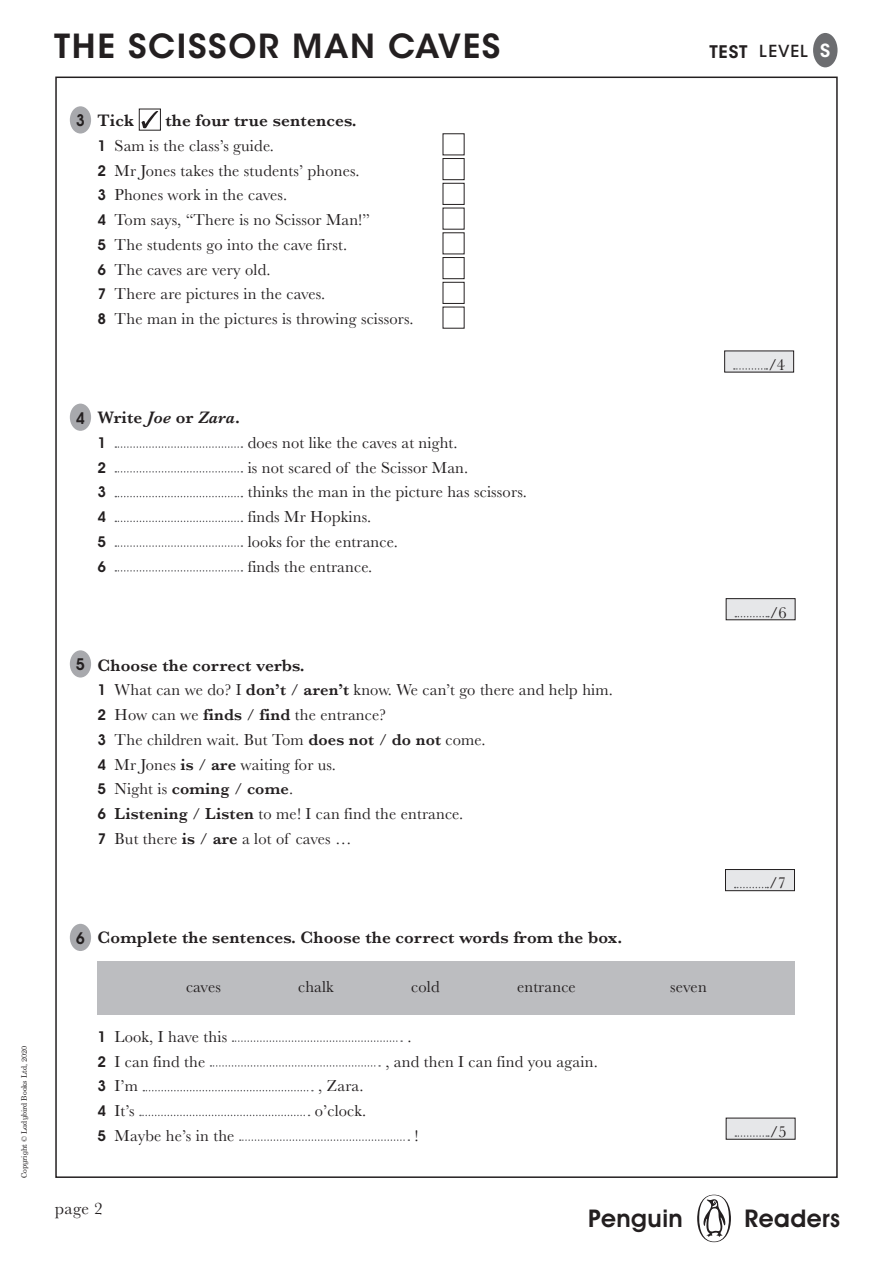
<style>
.page{position:relative;width:893px;height:1263px;background:#fff}
.page>*{position:absolute;margin:0;border:0;box-sizing:border-box;transform-origin:0 0}
.t1{font:600 33px "ITC Avant Garde Std";letter-spacing:.05em;color:#231f20}
.t2{font:600 24.6px "Avant Garde IT Cby BT";letter-spacing:.02em;color:#231f20}
.t3{font:600 18px "ITC Avant Garde Std";color:#fff}
._05b_HEADING{font:600 17.25px "Baskerville";letter-spacing:.01em;color:#231f20}
.t4{font:17.25px "Baskerville";color:#231f20}
._05_BODY{font:16.5px "Baskerville";letter-spacing:.01em;color:#231f20}
._05_BODY-2{font:600 16.5px "Baskerville";letter-spacing:.01em;color:#231f20}
.t5{font:500 16.5px "ITC Avant Garde Std";letter-spacing:.05em;color:#231f20}
.BODY_TEXT{font:16.5px "Baskerville";color:#231f20}
.BODY_TEXT-2{font:600 16.5px "Avant Garde IT Cby BT";color:#231f20;scale:.96 1}
._05_BODY-3{font:600 15px "Avant Garde IT Cby BT";color:#231f20}
.t6{font:7.5px "Century Schlbk Penguin Inf";color:#231f20}
.s1{font-weight:600;font-size:17.25px}
.s2{font-family:"Avant Garde IT Cby BT";font-weight:600;font-size:15px}
.s3{font-style:italic}
.s4{font-weight:600}
.s5{font-family:"Avant Garde IT Cby BT";font-size:15px}
.s6{font-weight:400}
</style>
<div class="page">
<div style="left:697px;top:1195px;width:34px;height:47px;background:#231f20;border-radius:50%"></div>
<svg style="left:699px;top:1195px;width:30px;height:46px"></svg>
<div style="left:813px;top:33px;width:24px;height:34px;background:#6c6d70;border-radius:50%"></div>
<div style="left:98px;top:961px;width:697px;height:54px;background:#bcbdc0"></div>
<div style="left:139px;top:109px;width:22px;height:22px;border:1px solid #231f20"></div>
<svg style="left:141px;top:111px;width:17px;height:17px"></svg>
<div style="left:443px;top:133px;width:21px;height:22px;border:1px solid #231f20"></div>
<div style="left:443px;top:158px;width:21px;height:22px;border:1px solid #231f20"></div>
<div style="left:443px;top:183px;width:21px;height:22px;border:1px solid #231f20"></div>
<div style="left:443px;top:257px;width:21px;height:22px;border:1px solid #231f20"></div>
<div style="left:443px;top:282px;width:21px;height:22px;border:1px solid #231f20"></div>
<svg style="left:115px;top:446px;width:127px;height:2px"></svg>
<svg style="left:115px;top:471px;width:127px;height:2px"></svg>
<svg style="left:115px;top:496px;width:127px;height:1px"></svg>
<svg style="left:115px;top:521px;width:127px;height:1px"></svg>
<svg style="left:115px;top:545px;width:127px;height:2px"></svg>
<svg style="left:115px;top:570px;width:127px;height:2px"></svg>
<svg style="left:233px;top:1040px;width:169px;height:2px"></svg>
<svg style="left:210px;top:1065px;width:170px;height:2px"></svg>
<svg style="left:143px;top:1090px;width:170px;height:1px"></svg>
<svg style="left:140px;top:1115px;width:170px;height:1px"></svg>
<svg style="left:240px;top:1139px;width:169px;height:2px"></svg>
<div style="left:70px;top:106px;width:21px;height:28px;background:#a8a9ad;border-radius:50%"></div>
<div style="left:70px;top:404px;width:21px;height:27px;background:#a8a9ad;border-radius:50%"></div>
<div style="left:70px;top:650px;width:21px;height:27px;background:#a8a9ad;border-radius:50%"></div>
<div style="left:70px;top:924px;width:21px;height:27px;background:#a8a9ad;border-radius:50%"></div>
<div style="left:725px;top:351px;width:69px;height:21px;background:#e6e7e9"></div>
<svg style="left:734px;top:368px;width:33px;height:2px"></svg>
<div style="left:726px;top:599px;width:69px;height:21px;background:#e6e7e9"></div>
<div style="left:726px;top:598px;width:69px;height:22px;border:1px solid #231f20"></div>
<svg style="left:735px;top:616px;width:34px;height:1px"></svg>
<div style="left:725px;top:869px;width:69px;height:22px;background:#e6e7e9"></div>
<div style="left:725px;top:869px;width:70px;height:22px;border:1px solid #231f20"></div>
<svg style="left:735px;top:887px;width:33px;height:1px"></svg>
<div style="left:726px;top:1118px;width:69px;height:21px;background:#e6e7e9"></div>
<svg style="left:735px;top:1135px;width:34px;height:2px"></svg>
<p class="t6" style="left:19px;top:1178px;width:134px;rotate:-90deg">Copyright © Ladybird Books Ltd, 2020</p>
<h1 class="t1" style="left:54px;top:25px;width:448px">THE SCISSOR MAN CAVES</h1>
<p class="t3" style="left:820px;top:39px;width:12px">S</p>
<p class="t5" style="left:709px;top:41px;width:100px"><span class="s1">TEST</span> LEVEL</p>
<p class="BODY_TEXT-2" style="left:76px;top:110px;width:11px">3</p>
<p class="_05b_HEADING" style="left:98px;top:108px;width:38px">Tick</p>
<p class="_05b_HEADING" style="left:165px;top:108px;width:193px">the four true sentences.</p>
<p class="_05_BODY" style="left:98px;top:135px;width:178px"><span class="s2">1</span> Sam is the class’s guide.</p>
<p class="_05_BODY" style="left:98px;top:160px;width:263px"><span class="s2">2</span> Mr Jones takes the students’ phones.</p>
<p class="_05_BODY" style="left:98px;top:184px;width:191px"><span class="s2">3</span> Phones work in the caves.</p>
<p class="_05_BODY" style="left:98px;top:209px;width:274px"><span class="s2">4</span> Tom says, “There is no Scissor Man!”</p>
<p class="_05_BODY" style="left:98px;top:234px;width:251px"><span class="s2">5</span> The students go into the cave first.</p>
<p class="_05_BODY" style="left:98px;top:259px;width:175px"><span class="s2">6</span> The caves are very old.</p>
<p class="_05_BODY" style="left:98px;top:283px;width:229px"><span class="s2">7</span> There are pictures in the caves.</p>
<p class="_05_BODY" style="left:98px;top:308px;width:318px"><span class="s2">8</span> The man in the pictures is throwing scissors.</p>
<p class="BODY_TEXT" style="left:768px;top:354px;width:18px">/4</p>
<p class="BODY_TEXT-2" style="left:76px;top:408px;width:11px">4</p>
<p class="_05b_HEADING" style="left:98px;top:405px;width:144px">Write <span class="s3">Joe</span> or <span class="s3">Zara</span>.</p>
<p class="_05_BODY-3" style="left:98px;top:433px;width:10px">1</p>
<p class="_05_BODY" style="left:248px;top:432px;width:212px">does not like the caves at night.</p>
<p class="_05_BODY-3" style="left:98px;top:458px;width:10px">2</p>
<p class="_05_BODY" style="left:248px;top:457px;width:222px">is not scared of the Scissor Man.</p>
<p class="_05_BODY-3" style="left:98px;top:483px;width:10px">3</p>
<p class="_05_BODY" style="left:248px;top:481px;width:281px">thinks the man in the picture has scissors.</p>
<p class="_05_BODY-3" style="left:98px;top:508px;width:10px">4</p>
<p class="_05_BODY" style="left:248px;top:506px;width:125px">finds Mr Hopkins.</p>
<p class="_05_BODY-3" style="left:98px;top:532px;width:10px">5</p>
<p class="_05_BODY" style="left:248px;top:531px;width:152px">looks for the entrance.</p>
<p class="_05_BODY-3" style="left:98px;top:557px;width:10px">6</p>
<p class="_05_BODY" style="left:248px;top:556px;width:126px">finds the entrance.</p>
<p class="BODY_TEXT" style="left:770px;top:602px;width:18px">/6</p>
<p class="BODY_TEXT-2" style="left:76px;top:654px;width:11px">5</p>
<p class="_05b_HEADING" style="left:98px;top:653px;width:209px">Choose the correct verbs.</p>
<p class="_05_BODY" style="left:98px;top:679px;width:517px"><span class="s2">1</span> What can we do? I <span class="s4">don’t</span> / <span class="s4">aren’t</span> know. We can’t go there and help him.</p>
<p class="_05_BODY" style="left:98px;top:704px;width:290px"><span class="s2">2</span> How can we <span class="s4">finds</span> / <span class="s4">find</span> the entrance?</p>
<p class="_05_BODY" style="left:98px;top:729px;width:390px"><span class="s2">3</span> The children wait. But Tom <span class="s4">does not</span> / <span class="s4">do not</span> come.</p>
<p class="_05_BODY" style="left:98px;top:754px;width:240px"><span class="s2">4</span> Mr Jones <span class="s4">is</span> / <span class="s4">are</span> waiting for us.</p>
<p class="_05_BODY-2" style="left:98px;top:777px;width:197px"><span class="s5">5</span> <span class="s6">Night is</span> coming <span class="s6">/</span> come<span class="s6">.</span></p>
<p class="_05_BODY" style="left:98px;top:803px;width:367px"><span class="s2">6</span> <span class="s4">Listening</span> / <span class="s4">Listen</span> to me! I can find the entrance.</p>
<p class="_05_BODY" style="left:98px;top:828px;width:256px"><span class="s2">7</span> But there <span class="s4">is</span> / <span class="s4">are</span> a lot of caves …</p>
<p class="BODY_TEXT" style="left:769px;top:872px;width:18px">/7</p>
<p class="BODY_TEXT-2" style="left:76px;top:928px;width:11px">6</p>
<p class="_05b_HEADING" style="left:98px;top:925px;width:526px">Complete the sentences. Choose the correct words from the box.</p>
<p class="_05_BODY" style="left:186px;top:976px;width:36px">caves</p>
<p class="_05_BODY" style="left:298px;top:976px;width:37px">chalk</p>
<p class="_05_BODY" style="left:411px;top:976px;width:30px">cold</p>
<p class="_05_BODY" style="left:517px;top:976px;width:60px">entrance</p>
<p class="_05_BODY" style="left:670px;top:976px;width:38px">seven</p>
<p class="_05_BODY" style="left:98px;top:1026px;width:131px"><span class="s2">1</span> Look, I have this</p>
<p class="_05_BODY" style="left:407px;top:1026px;width:6px">.</p>
<p class="_05_BODY" style="left:98px;top:1051px;width:109px"><span class="s2">2</span> I can find the</p>
<p class="_05_BODY" style="left:385px;top:1051px;width:214px">, and then I can find you again.</p>
<p class="_05_BODY" style="left:98px;top:1075px;width:42px"><span class="s2">3</span> I’m</p>
<p class="_05_BODY" style="left:318px;top:1075px;width:47px">, Zara.</p>
<p class="_05_BODY" style="left:98px;top:1100px;width:39px"><span class="s2">4</span> It’s</p>
<p class="_05_BODY" style="left:315px;top:1100px;width:53px">o’clock.</p>
<p class="_05_BODY" style="left:98px;top:1125px;width:138px"><span class="s2">5</span> Maybe he’s in the</p>
<p class="_05_BODY" style="left:415px;top:1125px;width:6px">!</p>
<p class="BODY_TEXT" style="left:770px;top:1121px;width:18px">/5</p>
<p class="t4" style="left:55px;top:1197px;width:49px">page 2</p>
<h2 class="t2" style="left:588px;top:1203px;width:96px">Penguin</h2>
<h2 class="t2" style="left:744px;top:1203px;width:97px">Readers</h2>
</div>
